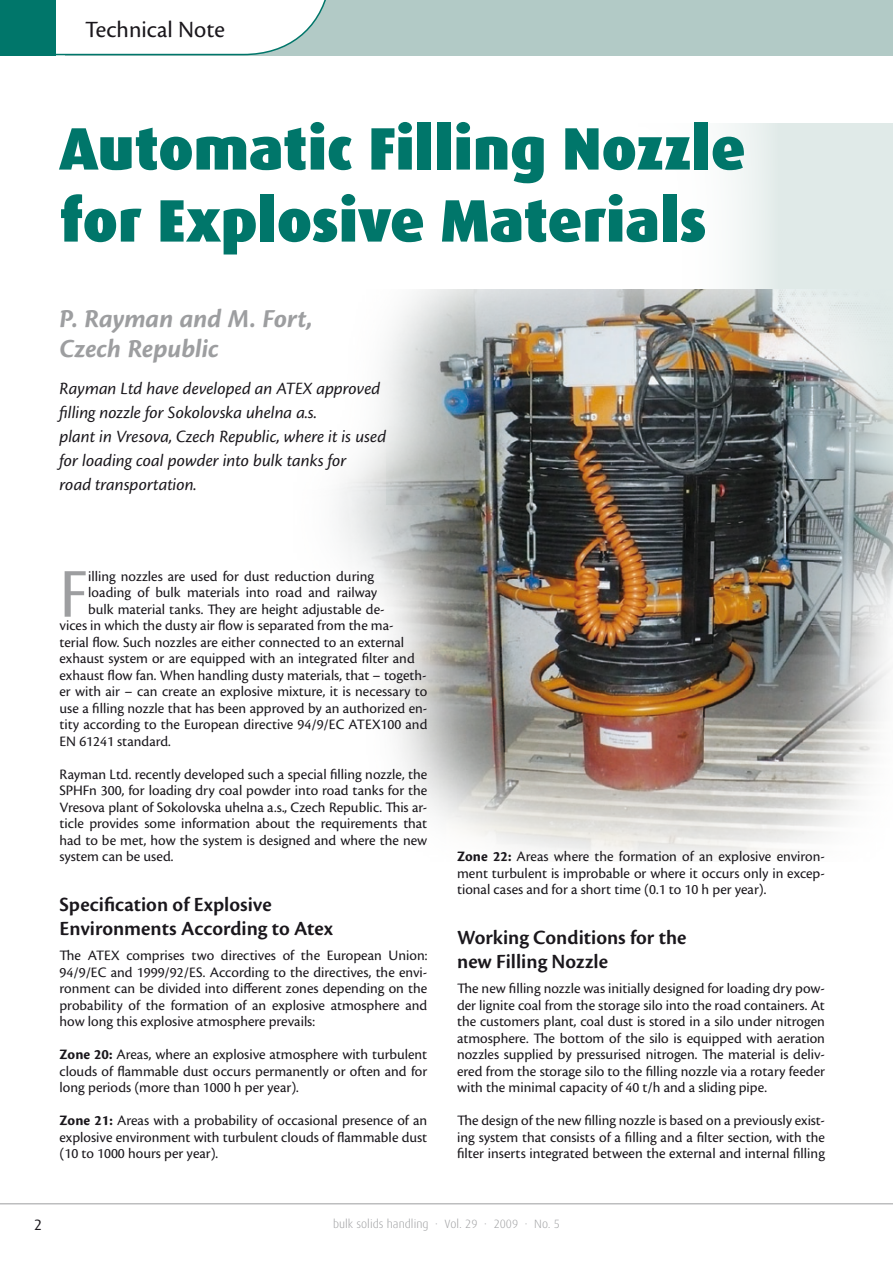
<style>
.page{position:relative;width:893px;height:1263px;background:#fff}
.page>*{position:absolute;margin:0;border:0;box-sizing:border-box;transform-origin:0 0}
.t1{font:66.15px "Dax Pro";color:#9d9ea0}
.t2{font:900 60px/72px "Dax Pro";color:#00766a}
.t3{font:italic 700 27px/30px "Cronos Pro";letter-spacing:-.005em;color:#9d9ea0}
.t4{font:24.15px "Cronos Pro";color:#1a171c}
.t5{font:600 21px/24px "Cronos Pro";color:#1a171c}
.t6{font:italic 18px/24px "Cronos Pro";color:#1a171c}
.t7{font:15px/16.5px "Cronos Pro";color:#1a171c;text-align:justify}
.t8{font:300 12px "Dax Pro";color:#9d9ea0}
.s1{font-weight:700}
</style>
<div class="page">
<hr style="left:0;top:1203px;width:893px;height:1px;background:#9d9ea0">
<div style="left:387px;top:123px;width:506px;height:382px;background:#e0eae8"></div>
<div style="left:217px;top:10px;width:563px;height:521px;background:#fff"></div>
<img style="left:339px;top:289px;width:554px;height:570px">
<div style="left:66px;top:0;width:827px;height:55px;background:#b2cac6"></div>
<svg style="left:0;top:0;width:330px;height:56px"></svg>
<div style="left:0;top:0;width:55px;height:55px;background:#00766a"></div>
<h3 class="t4" style="left:85px;top:16px;width:141px">Technical Note</h3>
<h2 class="t2" style="left:60px;top:111px;width:688px">Automatic Filling Nozzle for Explosive Materials</h2>
<h3 class="t3" style="left:60px;top:304px;width:255px">P. Rayman and M. Fort,<br>Czech Republic</h3>
<p class="t6" style="left:60px;top:377px;width:328px">Rayman Ltd have developed an ATEX approved filling nozzle for Sokolovska uhelna a.s.<br>plant in Vresova, Czech Republic, where it is used for loading coal powder into bulk tanks for<br>road transportation.</p>
<h1 class="t1" style="left:60px;top:550px;width:30px">F</h1>
<p class="t7" style="left:88px;top:568px;width:288px">illing nozzles are used for dust reduction during</p>
<p class="t7" style="left:88px;top:584px;width:290px">loading of bulk materials into road and railway</p>
<p class="t7" style="left:88px;top:601px;width:298px">bulk material tanks. They are height adjustable de-</p>
<p class="t7" style="left:60px;top:617px;width:336px">vices in which the dusty air flow is separated from the ma-</p>
<p class="t7" style="left:60px;top:634px;width:346px">terial flow. Such nozzles are either connected to an external</p>
<p class="t7" style="left:60px;top:650px;width:357px">exhaust system or are equipped with an integrated filter and</p>
<p class="t7" style="left:60px;top:667px;width:369px">exhaust flow fan. When handling dusty materials, that – togeth-</p>
<p class="t7" style="left:60px;top:683px;width:369px">er with air – can create an explosive mixture, it is necessary to</p>
<p class="t7" style="left:60px;top:700px;width:369px">use a filling nozzle that has been approved by an authorized en-</p>
<p class="t7" style="left:60px;top:716px;width:369px">tity according to the European directive 94/9/EC ATEX100 and</p>
<p class="t7" style="left:60px;top:733px;width:113px">EN 61241 standard.</p>
<p class="t7" style="left:60px;top:766px;width:369px">Rayman Ltd. recently developed such a special filling nozzle, the SPHFn 300, for loading dry coal powder into road tanks for the Vresova plant of Sokolovska uhelna a.s., Czech Republic. This ar&shy;ticle provides some information about the requirements that had to be met, how the system is designed and where the new system can be used.</p>
<h3 class="t5" style="left:60px;top:892px;width:275px">Specification of Explosive<br>Environments According to Atex</h3>
<p class="t7" style="left:60px;top:947px;width:369px">The ATEX comprises two directives of the European Union:<br>94/9/EC and 1999/92/ES. According to the directives, the envi&shy;ronment can be divided into different zones depending on the probability of the formation of an explosive atmosphere and how long this explosive atmosphere prevails:</p>
<p class="t7" style="left:60px;top:1046px;width:369px"><span class="s1">Zone 20:</span> Areas, where an explosive atmosphere with turbulent clouds of flammable dust occurs permanently or often and for long periods (more than 1000 h per year).</p>
<p class="t7" style="left:60px;top:1112px;width:369px"><span class="s1">Zone 21:</span> Areas with a probability of occasional presence of an explosive environment with turbulent clouds of flammable dust (10 to 1000 hours per year).</p>
<p class="t7" style="left:457px;top:848px;width:369px"><span class="s1">Zone 22:</span> Areas where the formation of an explosive environ&shy;ment turbulent is improbable or where it occurs only in excep&shy;tional cases and for a short time (0.1 to 10 h per year).</p>
<h3 class="t5" style="left:457px;top:925px;width:231px">Working Conditions for the new Filling Nozzle</h3>
<p class="t7" style="left:457px;top:980px;width:369px">The new filling nozzle was initially designed for loading dry pow&shy;der lignite coal from the storage silo into the road containers. At the customers plant, coal dust is stored in a silo under nitrogen atmosphere. The bottom of the silo is equipped with aeration nozzles supplied by pressurised nitrogen. The material is deliv&shy;ered from the storage silo to the filling nozzle via a rotary feeder with the minimal capacity of 40 t/h and a sliding pipe.</p>
<p class="t7" style="left:457px;top:1112px;width:369px">The design of the new filling nozzle is based on a previously exist&shy;ing system that consists of a filling and a filter section, with the filter inserts integrated between the external and internal filling</p>
<p class="t8" style="left:333px;top:1215px;width:228px">bulk solids handling · Vol. 29 · 2009 · No. 5</p>
</div>
